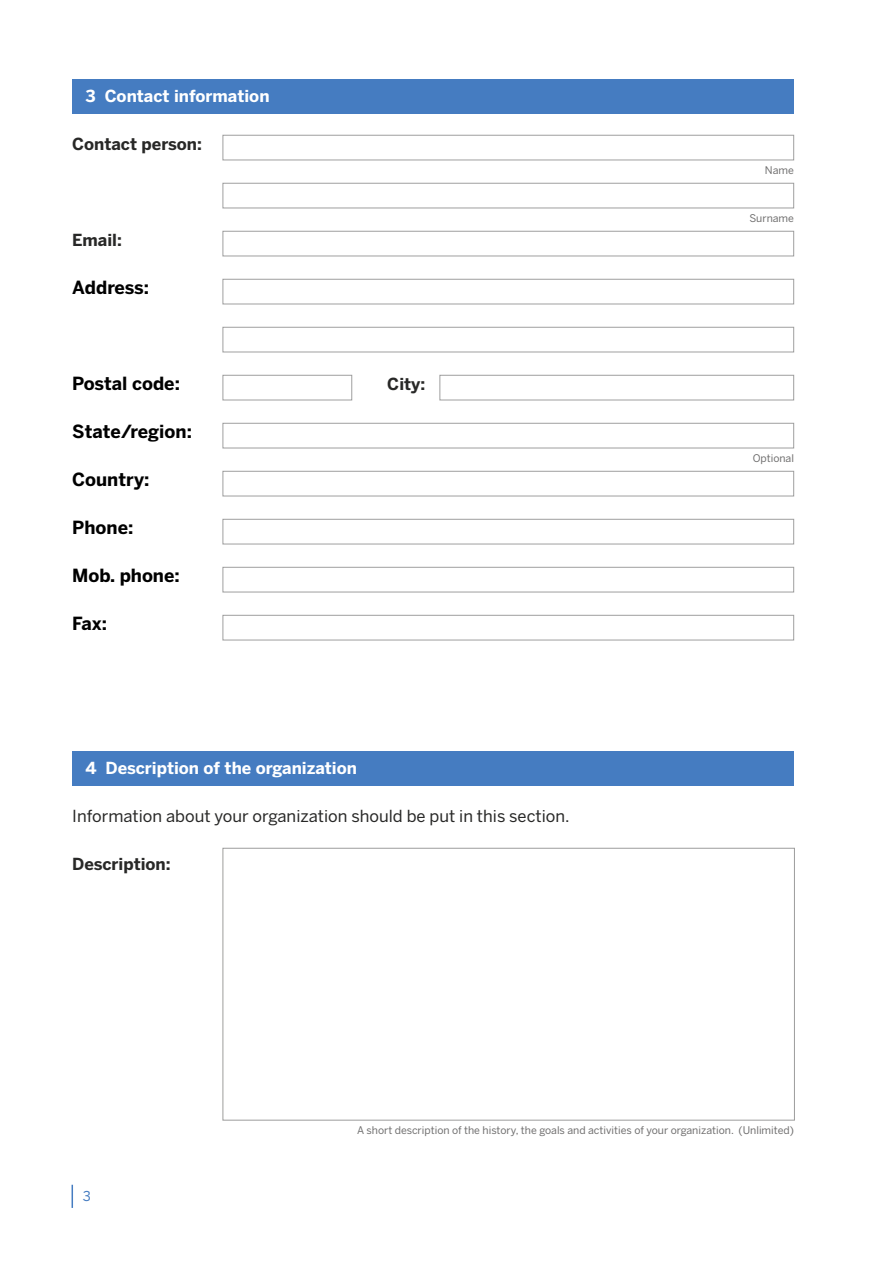
<style>
.page{position:relative;width:893px;height:1263px;background:#fff}
.page>*{position:absolute;margin:0;border:0;box-sizing:border-box;transform-origin:0 0}
.t1{font:700 18px "Benton Sans";color:#000}
.t2{font:16.5px "Benton Sans";color:#282827}
.t3{font:700 16.5px "Benton Sans";color:#fff}
.t4{font:700 16.5px "Benton Sans";color:#282827}
.t5{font:13.5px "Benton Sans";color:#457cc1}
.t6{font:10.5px "Benton Sans";color:#706f6f}
</style>
<div class="page">
<div style="left:72px;top:79px;width:722px;height:34px;background:#457cc1"></div>
<svg style="left:222px;top:134px;width:572px;height:27px"></svg>
<svg style="left:222px;top:182px;width:572px;height:27px"></svg>
<svg style="left:222px;top:230px;width:572px;height:27px"></svg>
<svg style="left:222px;top:278px;width:572px;height:27px"></svg>
<svg style="left:222px;top:326px;width:572px;height:27px"></svg>
<svg style="left:439px;top:374px;width:355px;height:27px"></svg>
<svg style="left:222px;top:374px;width:130px;height:27px"></svg>
<svg style="left:222px;top:422px;width:572px;height:27px"></svg>
<svg style="left:222px;top:470px;width:572px;height:27px"></svg>
<svg style="left:222px;top:518px;width:572px;height:27px"></svg>
<svg style="left:222px;top:566px;width:572px;height:27px"></svg>
<svg style="left:222px;top:614px;width:572px;height:27px"></svg>
<div style="left:72px;top:751px;width:722px;height:34px;background:#457cc1"></div>
<svg style="left:222px;top:847px;width:573px;height:274px"></svg>
<svg style="left:72px;top:1185px;width:1px;height:23px"></svg>
<h2 class="t3" style="left:86px;top:86px;width:185px">3 Contact information</h2>
<h2 class="t4" style="left:72px;top:134px;width:131px">Contact person:</h2>
<h2 class="t4" style="left:72px;top:230px;width:51px">Email:</h2>
<h1 class="t1" style="left:72px;top:277px;width:78px">Address:</h1>
<h1 class="t1" style="left:72px;top:373px;width:109px">Postal code:</h1>
<h1 class="t1" style="left:72px;top:421px;width:121px">State/region:</h1>
<h1 class="t1" style="left:72px;top:469px;width:79px">Country:</h1>
<h1 class="t1" style="left:72px;top:517px;width:63px">Phone:</h1>
<h1 class="t1" style="left:72px;top:565px;width:109px">Mob. phone:</h1>
<h1 class="t1" style="left:72px;top:613px;width:36px">Fax:</h1>
<h2 class="t4" style="left:387px;top:374px;width:40px">City:</h2>
<h2 class="t3" style="left:86px;top:758px;width:273px">4 Description of the organization</h2>
<h2 class="t2" style="left:72px;top:806px;width:499px">Information about your organization should be put in this section.</h2>
<h2 class="t4" style="left:72px;top:854px;width:100px">Description:</h2>
<p class="t6" style="left:765px;top:164px;width:31px">Name</p>
<p class="t6" style="left:749px;top:212px;width:46px">Surname</p>
<p class="t6" style="left:753px;top:452px;width:43px">Optional</p>
<p class="t5" style="left:83px;top:1188px;width:10px">3</p>
<p class="t6" style="left:357px;top:1124px;width:438px">A short description of the history, the goals and activities of your organization. (Unlimited)</p>
</div>
